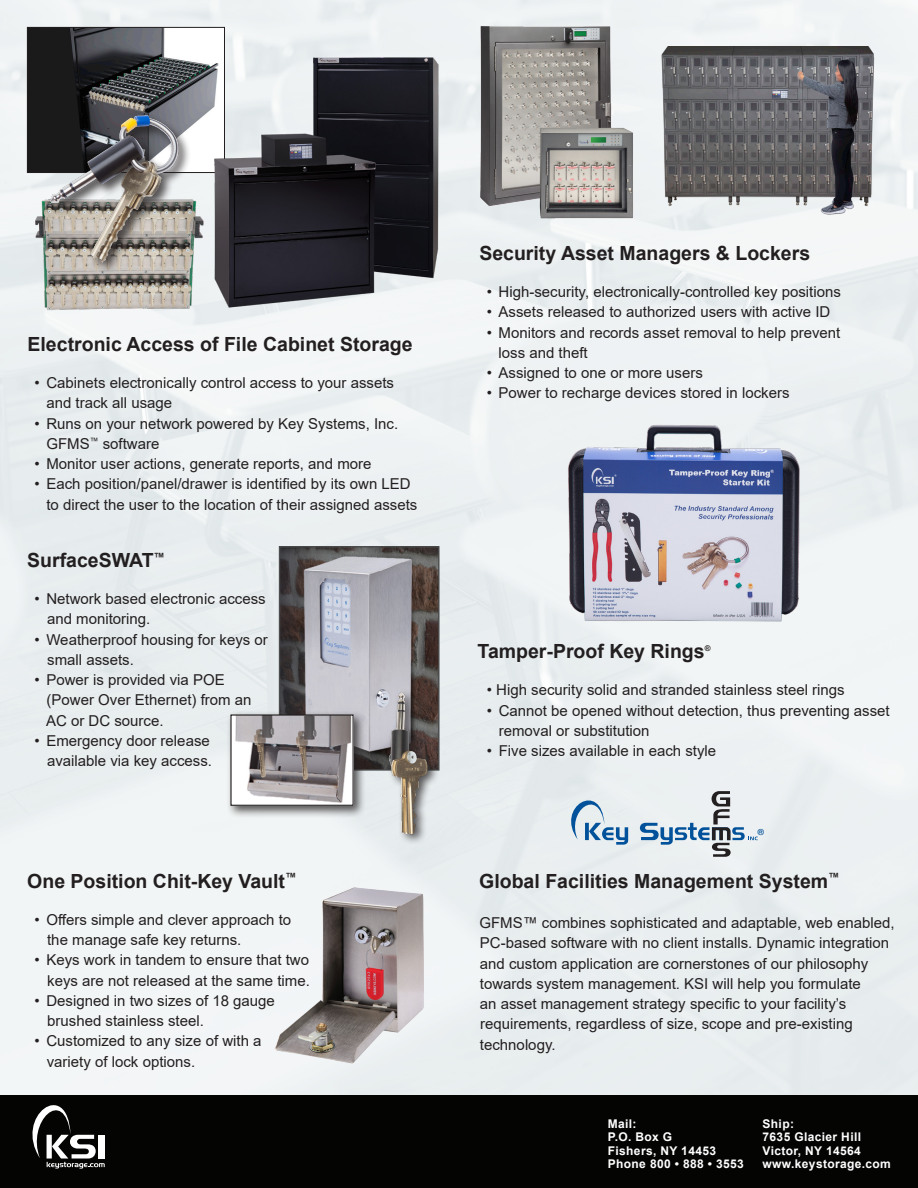
<style>
.page{position:relative;width:918px;height:1188px;background:#ecf0f2}
.page>*{position:absolute;margin:0;border:0;box-sizing:border-box;transform-origin:0 0}
.t1{font:700 19.5px "Arial";color:#231f20}
.t2{font:15px/20.2px "Arial";color:#231f20}
.t3{font:700 12px "Arial";letter-spacing:.03em;color:#fff}
.t4{font:8.55px "Denmark";color:#01529a}
.t5{font:700 7.8px "Arial";color:#231f20}
</style>
<div class="page">
<img style="left:29px;top:29px;width:166px;height:142px">
<div style="left:27px;top:27px;width:198px;height:146px;border:1px solid #231f20"></div>
<img style="left:661px;top:46px;width:257px;height:169px">
<div style="left:0;top:1095px;width:918px;height:93px;background:#040503"></div>
<svg style="left:640px;top:791px;width:118px;height:66px"></svg>
<svg style="left:562px;top:778px;width:66px;height:67px"></svg>
<img style="left:480px;top:26px;width:153px;height:198px">
<img style="left:568px;top:425px;width:232px;height:197px">
<img style="left:195px;top:26px;width:260px;height:282px">
<img style="left:35px;top:178px;width:197px;height:152px">
<img style="left:275px;top:887px;width:149px;height:177px">
<div style="left:48px;top:113px;width:143px;height:161px;background:#231f20;opacity:.75"></div>
<img style="left:44px;top:106px;width:144px;height:167px">
<img style="left:281px;top:548px;width:157px;height:221px">
<div style="left:279px;top:546px;width:161px;height:225px;border:1px solid #4b4c4d"></div>
<div style="left:226px;top:710px;width:140px;height:108px;background:#231f20;opacity:.75"></div>
<img style="left:232px;top:716px;width:120px;height:88px">
<div style="left:230px;top:714px;width:124px;height:92px;border:1px solid #231f20"></div>
<div style="left:385px;top:689px;width:54px;height:157px;background:#e5ebec"></div>
<img style="left:375px;top:688px;width:64px;height:153px">
<svg style="left:32px;top:1105px;width:73px;height:64px"></svg>
<p class="t1" style="left:28px;top:330px;width:387px">Electronic Access of File Cabinet Storage</p>
<p class="t2" style="left:35px;top:373px;width:361px">• Cabinets electronically control access to your assets</p>
<p class="t2" style="left:46px;top:393px;width:127px">and track all usage</p>
<p class="t2" style="left:35px;top:413px;width:365px">• Runs on your network powered by Key Systems, Inc.</p>
<p class="t2" style="left:46px;top:433px;width:114px">GFMS<sup>™</sup> software</p>
<p class="t2" style="left:35px;top:454px;width:339px">• Monitor user actions, generate reports, and more</p>
<p class="t2" style="left:35px;top:474px;width:378px">• Each position/panel/drawer is identified by its own LED</p>
<p class="t2" style="left:46px;top:494px;width:373px">to direct the user to the location of their assigned assets</p>
<p class="t1" style="left:27px;top:546px;width:139px">SurfaceSWAT<sup>™</sup></p>
<p class="t2" style="left:47px;top:589px;width:220px;text-indent:-13px">• Network based electronic access and monitoring.</p>
<p class="t2" style="left:47px;top:629px;width:222px;text-indent:-13px">• Weatherproof housing for keys or small assets.</p>
<p class="t2" style="left:46px;top:670px;width:207px;text-indent:-12px">• Power is provided via POE (Power Over Ethernet) from an<br>AC or DC source.</p>
<p class="t2" style="left:35px;top:730px;width:179px;text-align:right">• Emergency door release available via key access.</p>
<p class="t1" style="left:27px;top:867px;width:271px">One Position Chit-Key Vault<sup>™</sup></p>
<p class="t2" style="left:47px;top:909px;width:246px;text-indent:-13px">• Offers simple and clever approach to the manage safe key returns.</p>
<p class="t2" style="left:35px;top:950px;width:277px;text-align:right">• Keys work in tandem to ensure that two keys are not released at the same time.</p>
<p class="t2" style="left:47px;top:990px;width:229px;text-indent:-13px">• Designed in two sizes of 18 gauge brushed stainless steel.</p>
<p class="t2" style="left:47px;top:1031px;width:216px;text-indent:-12px">• Customized to any size of with a variety of lock options.</p>
<p class="t1" style="left:479px;top:239px;width:332px">Security Asset Managers &amp; Lockers</p>
<p class="t2" style="left:487px;top:282px;width:356px">• High-security, electronically-controlled key positions</p>
<p class="t2" style="left:487px;top:302px;width:345px">• Assets released to authorized users with active ID</p>
<p class="t2" style="left:487px;top:322px;width:355px">• Monitors and records asset removal to help prevent</p>
<p class="t2" style="left:499px;top:342px;width:91px">loss and theft</p>
<p class="t2" style="left:487px;top:363px;width:218px">• Assigned to one or more users</p>
<p class="t2" style="left:487px;top:383px;width:304px">• Power to recharge devices stored in lockers</p>
<p class="t1" style="left:478px;top:638px;width:229px">Tamper-Proof Key Rings</p>
<p class="t5" style="left:705px;top:642px;width:7px">®</p>
<p class="t2" style="left:487px;top:680px;width:359px">• High security solid and stranded stainless steel rings</p>
<p class="t2" style="left:487px;top:700px;width:404px">• Cannot be opened without detection, thus preventing asset</p>
<p class="t2" style="left:499px;top:720px;width:152px">removal or substitution</p>
<p class="t2" style="left:487px;top:741px;width:231px">• Five sizes available in each style</p>
<p class="t4" style="left:758px;top:827px;width:8px">®</p>
<p class="t1" style="left:479px;top:867px;width:362px">Global Facilities Management System<sup>™</sup></p>
<p class="t2" style="left:479px;top:913px;width:417px">GFMS™ combines sophisticated and adaptable, web enabled, PC-based software with no client installs. Dynamic integration and custom application are cornerstones of our philosophy towards system management. KSI will help you formulate<br>an asset management strategy specific to your facility’s requirements, regardless of size, scope and pre-existing technology.</p>
<p class="t3" style="left:608px;top:1115px;width:30px">Mail:</p>
<p class="t3" style="left:608px;top:1129px;width:66px">P.O. Box G</p>
<p class="t3" style="left:608px;top:1142px;width:110px">Fishers, NY 14453</p>
<p class="t3" style="left:608px;top:1156px;width:138px">Phone 800 • 888 • 3553</p>
<p class="t3" style="left:763px;top:1115px;width:33px">Ship:</p>
<p class="t3" style="left:763px;top:1129px;width:100px">7635 Glacier Hill</p>
<p class="t3" style="left:763px;top:1142px;width:100px">Victor, NY 14564</p>
<p class="t3" style="left:763px;top:1156px;width:130px">www.keystorage.com</p>
</div>
